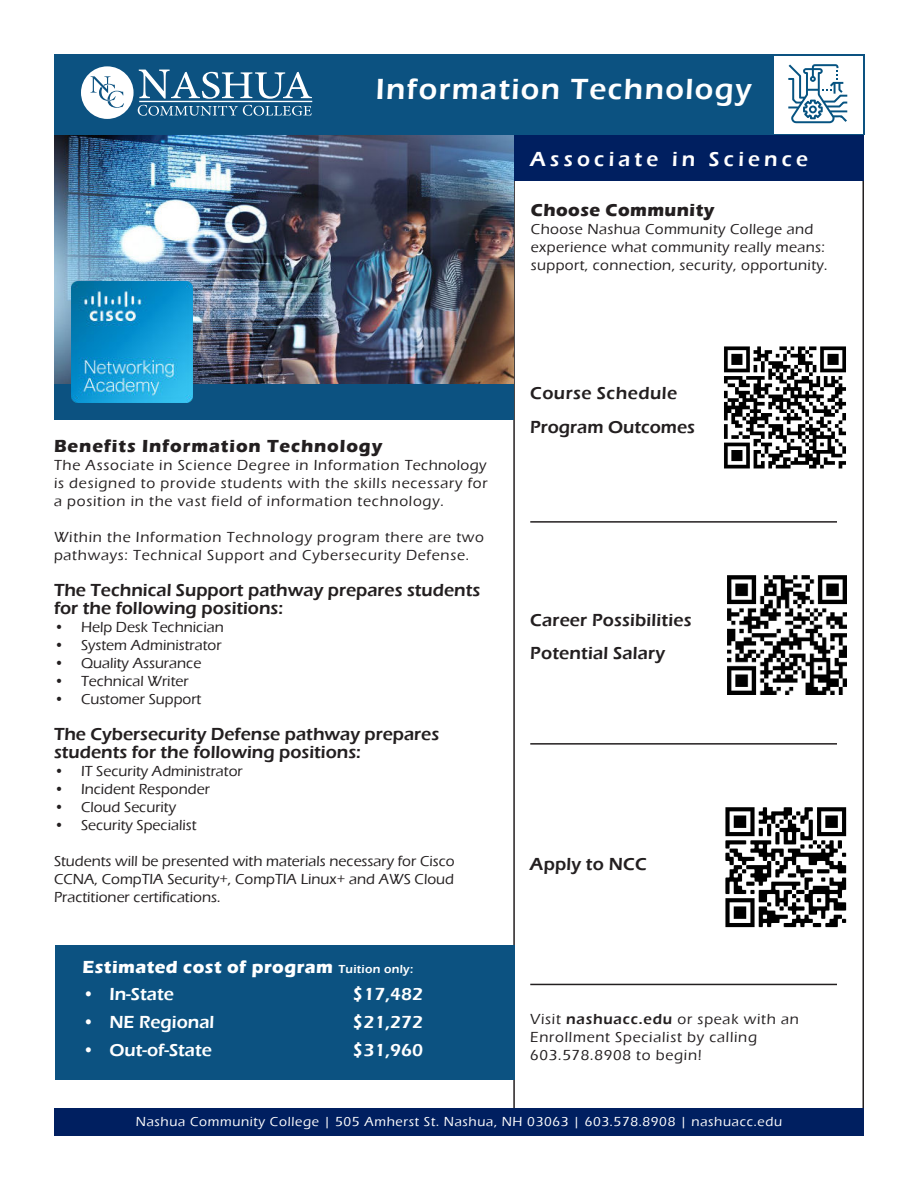
<style>
.page{position:relative;width:918px;height:1188px;background:#fff}
.page>*{position:absolute;margin:0;border:0;box-sizing:border-box;transform-origin:0 0}
.t1{font:600 30px "Eras ITC";letter-spacing:.05em;color:#fff}
.t2{font:600 21px "Eras ITC";letter-spacing:.2em;color:#fff}
.t3{font:600 18px/18px "Eras ITC";color:#231f20}
.t4{font:600 18px "Eras ITC";color:#fff}
.t5{font:700 18px "Eras ITC";letter-spacing:.025em;color:#fff}
.t6{font:700 18px "Eras ITC";letter-spacing:.05em;color:#231f20}
.t7{font:700 18px "Eras ITC";letter-spacing:.025em;color:#231f20}
.t8{font:500 15px/18px "Eras ITC";letter-spacing:.025em;color:#231f20;text-align:justify}
.t9{font:500 15px/18px "Eras ITC";letter-spacing:.05em;color:#231f20}
.t10{font:500 15px "Eras ITC";color:#231f20}
.t11{font:500 13.5px "Eras ITC";letter-spacing:.05em;color:#fff}
.s1{font-weight:600;font-size:12px}
.s2{font-weight:600}
</style>
<div class="page">
<img style="left:54px;top:135px;width:459px;height:249px">
<div style="left:54px;top:54px;width:810px;height:81px;background:#0c5281"></div>
<div style="left:774px;top:56px;width:88px;height:77px;background:#fff"></div>
<svg style="left:788px;top:64px;width:59px;height:59px"></svg>
<svg style="left:81px;top:66px;width:231px;height:53px"></svg>
<div style="left:55px;top:1109px;width:809px;height:27px;background:#001f60"></div>
<div style="left:514px;top:135px;width:350px;height:46px;background:#001f60"></div>
<div style="left:54px;top:384px;width:459px;height:36px;background:#0c5281"></div>
<img style="left:71px;top:281px;width:121px;height:121px">
<hr style="left:530px;top:521px;width:307px;height:2px;background:#231f20">
<hr style="left:530px;top:743px;width:307px;height:2px;background:#231f20">
<hr style="left:530px;top:984px;width:307px;height:1px;background:#231f20">
<img style="left:727px;top:575px;width:120px;height:120px">
<img style="left:724px;top:346px;width:122px;height:123px">
<img style="left:725px;top:807px;width:122px;height:121px">
<div style="left:56px;top:945px;width:459px;height:135px;background:#0c5281"></div>
<h1 class="t1" style="left:376px;top:76px;width:377px">Information Technology</h1>
<h2 class="t2" style="left:530px;top:150px;width:279px">Associate in Science</h2>
<p class="t7" style="left:531px;top:202px;width:185px">Choose Community</p>
<p class="t8" style="left:531px;top:221px;width:298px;text-align:left">Choose Nashua Community College and experience what community really means: support, connection, security, opportunity.</p>
<p class="t6" style="left:54px;top:439px;width:330px">Benefits Information Technology</p>
<p class="t8" style="left:54px;top:457px;width:435px">The Associate in Science Degree in Information Technology is designed to provide students with the skills necessary for a position in the vast field of information technology.</p>
<p class="t9" style="left:54px;top:529px;width:432px">Within the Information Technology program there are two pathways: Technical Support and Cybersecurity Defense.</p>
<p class="t3" style="left:54px;top:583px;width:428px">The Technical Support pathway prepares students for the following positions:</p>
<p class="t10" style="left:54px;top:621px;width:171px">• Help Desk Technician</p>
<p class="t10" style="left:54px;top:639px;width:169px">• System Administrator</p>
<p class="t10" style="left:54px;top:657px;width:149px">• Quality Assurance</p>
<p class="t10" style="left:54px;top:675px;width:136px">• Technical Writer</p>
<p class="t10" style="left:54px;top:693px;width:149px">• Customer Support</p>
<p class="t3" style="left:54px;top:727px;width:387px">The Cybersecurity Defense pathway prepares students for the following positions:</p>
<p class="t10" style="left:54px;top:765px;width:190px">• IT Security Administrator</p>
<p class="t10" style="left:54px;top:783px;width:157px">• Incident Responder</p>
<p class="t10" style="left:54px;top:801px;width:124px">• Cloud Security</p>
<p class="t10" style="left:54px;top:819px;width:144px">• Security Specialist</p>
<p class="t8" style="left:54px;top:853px;width:402px">Students will be presented with materials necessary for Cisco CCNA, CompTIA Security+, CompTIA Linux+ and AWS Cloud Practitioner certifications.</p>
<p class="t5" style="left:82px;top:959px;width:332px">Estimated cost of program <span class="s1">Tuition only:</span></p>
<p class="t4" style="left:82px;top:987px;width:93px">• In-State</p>
<p class="t4" style="left:352px;top:987px;width:72px">$17,482</p>
<p class="t4" style="left:82px;top:1014px;width:133px">• NE Regional</p>
<p class="t4" style="left:353px;top:1014px;width:72px">$21,272</p>
<p class="t4" style="left:82px;top:1042px;width:131px">• Out-of-State</p>
<p class="t4" style="left:352px;top:1042px;width:72px">$31,960</p>
<p class="t3" style="left:530px;top:377px;width:166px;line-height:34.2px">Course Schedule<br>Program Outcomes</p>
<p class="t3" style="left:530px;top:604px;width:163px;line-height:33.3px">Career Possibilities<br>Potential Salary</p>
<p class="t3" style="left:530px;top:857px;width:118px">Apply to NCC</p>
<p class="t9" style="left:530px;top:1011px;width:270px">Visit <span class="s2">nashuacc.edu</span> or speak with an<br>Enrollment Specialist by calling<br>603.578.8908 to begin!</p>
<p class="t11" style="left:136px;top:1116px;width:648px">Nashua Community College | 505 Amherst St. Nashua, NH 03063 | 603.578.8908 | nashuacc.edu</p>
</div>
